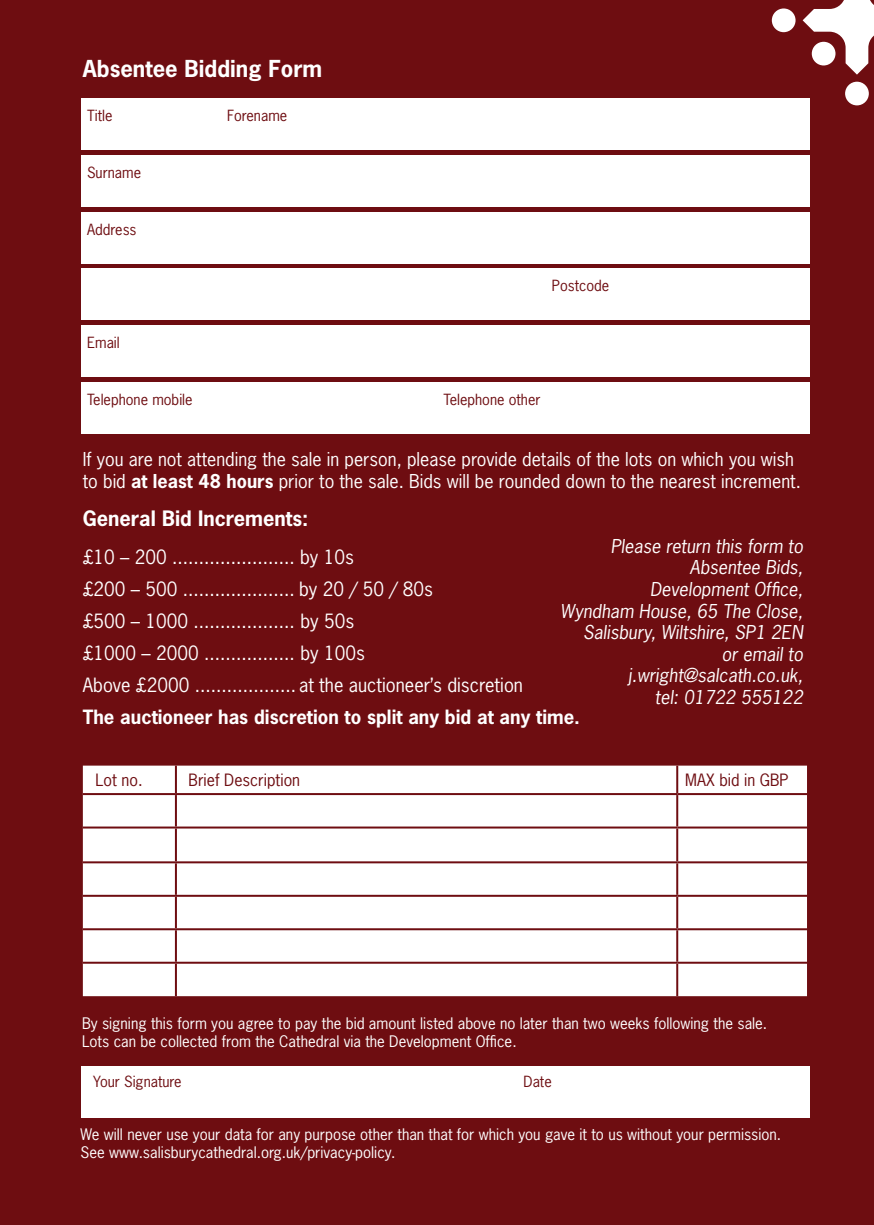
<style>
.page{position:relative;width:874px;height:1225px;background:#fff}
.page>*{position:absolute;margin:0;border:0;box-sizing:border-box;transform-origin:0 0}
.headings{font:700 22px "News Gothic Std";color:#fff}
.sub_heading{font:700 20px "News Gothic Std";color:#fff}
.body_text{font:18.4px/32px "News Gothic Std";color:#fff}
.body_text-2{font:700 18.4px "News Gothic Std";color:#fff}
.sub_heading-2{font:18px/21.6px "News Gothic Std";color:#fff}
.sub_heading-3{font:italic 18px/21.6px "News Gothic Std";color:#fff;text-align:right}
.body_text_form{font:16px "News Gothic Std";color:#6e0d11}
.sub_heading-4{font:15px/18px "News Gothic Std";color:#fff}
.body_text_form-2{font:14.4px "News Gothic Std";color:#6e0d11}
.s1{font-weight:700}
</style>
<div class="page">
<div style="left:0;top:0;width:873px;height:1225px;background:#6e0d11"></div>
<div style="left:81px;top:99px;width:727px;height:51px;background:#fff"></div>
<div style="left:81px;top:155px;width:727px;height:51px;background:#fff"></div>
<div style="left:81px;top:212px;width:727px;height:51px;background:#fff"></div>
<div style="left:81px;top:269px;width:727px;height:51px;background:#fff"></div>
<div style="left:81px;top:325px;width:727px;height:52px;background:#fff"></div>
<div style="left:81px;top:382px;width:727px;height:51px;background:#fff"></div>
<svg style="left:771px;top:0;width:102px;height:105px"></svg>
<div style="left:83px;top:765px;width:723px;height:231px;background:#fff"></div>
<hr style="left:175px;top:765px;width:2px;height:28px;background:#6e0d11">
<hr style="left:676px;top:765px;width:2px;height:28px;background:#6e0d11">
<hr style="left:83px;top:793px;width:93px;height:2px;background:#6e0d11">
<hr style="left:176px;top:793px;width:501px;height:2px;background:#6e0d11">
<hr style="left:175px;top:795px;width:2px;height:31px;background:#6e0d11">
<hr style="left:677px;top:793px;width:129px;height:2px;background:#6e0d11">
<hr style="left:676px;top:795px;width:2px;height:31px;background:#6e0d11">
<hr style="left:83px;top:826px;width:93px;height:2px;background:#6e0d11">
<hr style="left:176px;top:826px;width:501px;height:2px;background:#6e0d11">
<hr style="left:175px;top:828px;width:2px;height:33px;background:#6e0d11">
<hr style="left:677px;top:826px;width:129px;height:2px;background:#6e0d11">
<hr style="left:676px;top:828px;width:2px;height:33px;background:#6e0d11">
<hr style="left:83px;top:861px;width:93px;height:2px;background:#6e0d11">
<hr style="left:176px;top:861px;width:501px;height:2px;background:#6e0d11">
<hr style="left:175px;top:863px;width:2px;height:31px;background:#6e0d11">
<hr style="left:677px;top:861px;width:129px;height:2px;background:#6e0d11">
<hr style="left:676px;top:863px;width:2px;height:31px;background:#6e0d11">
<hr style="left:83px;top:894px;width:93px;height:2px;background:#6e0d11">
<hr style="left:176px;top:894px;width:501px;height:2px;background:#6e0d11">
<hr style="left:175px;top:896px;width:2px;height:32px;background:#6e0d11">
<hr style="left:677px;top:894px;width:129px;height:2px;background:#6e0d11">
<hr style="left:676px;top:896px;width:2px;height:32px;background:#6e0d11">
<hr style="left:83px;top:928px;width:93px;height:2px;background:#6e0d11">
<hr style="left:176px;top:928px;width:501px;height:2px;background:#6e0d11">
<hr style="left:175px;top:930px;width:2px;height:31px;background:#6e0d11">
<hr style="left:677px;top:928px;width:129px;height:2px;background:#6e0d11">
<hr style="left:676px;top:930px;width:2px;height:31px;background:#6e0d11">
<hr style="left:83px;top:961px;width:93px;height:2px;background:#6e0d11">
<hr style="left:176px;top:961px;width:501px;height:2px;background:#6e0d11">
<hr style="left:175px;top:963px;width:2px;height:33px;background:#6e0d11">
<hr style="left:677px;top:961px;width:129px;height:2px;background:#6e0d11">
<hr style="left:676px;top:963px;width:2px;height:33px;background:#6e0d11">
<div style="left:81px;top:1066px;width:727px;height:51px;background:#fff"></div>
<p class="headings" style="left:83px;top:54px;width:241px">Absentee Bidding Form</p>
<p class="body_text_form-2" style="left:87px;top:106px;width:27px">Title</p>
<p class="body_text_form-2" style="left:227px;top:106px;width:62px">Forename</p>
<p class="body_text_form-2" style="left:87px;top:163px;width:56px">Surname</p>
<p class="body_text_form-2" style="left:87px;top:220px;width:51px">Address</p>
<p class="body_text_form-2" style="left:87px;top:333px;width:34px">Email</p>
<p class="body_text_form-2" style="left:551px;top:277px;width:59px">Postcode</p>
<p class="body_text_form-2" style="left:87px;top:390px;width:107px">Telephone mobile</p>
<p class="body_text_form-2" style="left:443px;top:390px;width:98px">Telephone other</p>
<p class="sub_heading-2" style="left:83px;top:448px;width:719px">If you are not attending the sale in person, please provide details of the lots on which you wish to bid <span class="s1">at least 48 hours</span> prior to the sale. Bids will be rounded down to the nearest increment.</p>
<p class="sub_heading" style="left:83px;top:505px;width:227px">General Bid Increments:</p>
<p class="body_text" style="left:83px;top:540px;width:351px">£10 – 200 ....................... by 10s<br>£200 – 500 ..................... by 20 / 50 / 80s</p>
<p class="body_text" style="left:83px;top:604px;width:273px">£500 – 1000 ................... by 50s</p>
<p class="body_text" style="left:83px;top:636px;width:283px">£1000 – 2000 ................. by 100s</p>
<p class="body_text" style="left:83px;top:668px;width:441px">Above £2000 ................... at the auctioneer’s discretion</p>
<p class="body_text-2" style="left:83px;top:704px;width:498px">The auctioneer has discretion to split any bid at any time.</p>
<p class="sub_heading-3" style="left:560px;top:535px;width:244px">Please return this form to<br>Absentee Bids,<br>Development Office,<br>Wyndham House, 65 The Close,<br>Salisbury, Wiltshire, SP1 2EN<br>or email to j.wright@salcath.co.uk,<br>tel: 01722 555122</p>
<p class="body_text_form" style="left:95px;top:769px;width:49px">Lot no.</p>
<p class="body_text_form" style="left:188px;top:769px;width:113px">Brief Description</p>
<p class="body_text_form" style="left:685px;top:769px;width:105px">MAX bid in GBP</p>
<p class="sub_heading-4" style="left:82px;top:1014px;width:686px">By signing this form you agree to pay the bid amount listed above no later than two weeks following the sale.<br>Lots can be collected from the Cathedral via the Development Office.</p>
<p class="body_text_form-2" style="left:93px;top:1072px;width:90px">Your Signature</p>
<p class="body_text_form-2" style="left:523px;top:1072px;width:30px">Date</p>
<p class="sub_heading-4" style="left:81px;top:1125px;width:701px">We will never use your data for any purpose other than that for which you gave it to us without your permission.<br>See www.salisburycathedral.org.uk/privacy-policy.</p>
</div>
